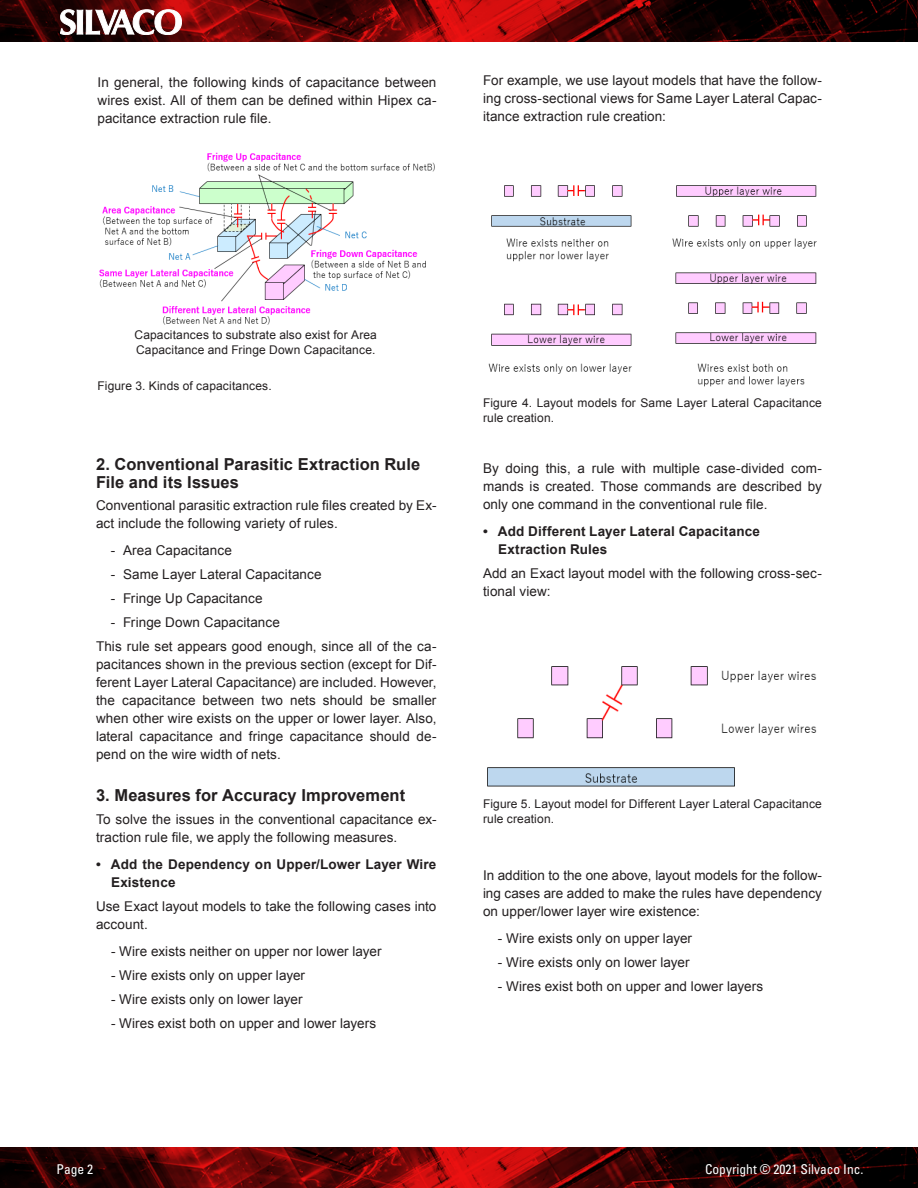
<style>
.page{position:relative;width:918px;height:1188px;background:#fff}
.page>*{position:absolute;margin:0;border:0;box-sizing:border-box;transform-origin:0 0}
.app_note_sub_heading{font:700 16.5px/18px "Arial";letter-spacing:.005em;color:#231f20}
.app_note_body_text{font:13.5px/18px "Arial";letter-spacing:.005em;color:#231f20;text-align:justify}
.bullet{font:13.5px "Arial";letter-spacing:.005em;color:#231f20}
.bullet-2{font:700 13.5px/18px "Arial";letter-spacing:.015em;color:#231f20}
.t1{font:condensed 13.5px "Univers";color:#fff}
.figure_captions{font:12px/15px "Arial";letter-spacing:.01em;color:#231f20}
</style>
<div class="page">
<img style="left:0;top:1147px;width:918px;height:41px">
<img style="left:0;top:0;width:918px;height:42px">
<svg style="left:60px;top:10px;width:122px;height:25px"></svg>
<img style="left:99px;top:152px;width:336px;height:173px">
<img style="left:488px;top:185px;width:329px;height:202px">
<img style="left:487px;top:666px;width:330px;height:121px">
<p class="app_note_body_text" style="left:98px;top:73px;width:340px">In general, the following kinds of capacitance between wires exist. All of them can be defined within Hipex ca&shy;pacitance extraction rule file.</p>
<p class="app_note_body_text" style="left:483px;top:71px;width:340px">For example, we use layout models that have the follow&shy;ing cross-sectional views for Same Layer Lateral Capac&shy;itance extraction rule creation:</p>
<p class="figure_captions" style="left:135px;top:327px;width:244px">Capacitances to substrate also exist for Area<br>Capacitance and Fringe Down Capacitance.</p>
<p class="figure_captions" style="left:98px;top:378px;width:176px">Figure 3. Kinds of capacitances.</p>
<p class="app_note_sub_heading" style="left:96px;top:455px;width:326px">2. Conventional Parasitic Extraction Rule<br>File and its Issues</p>
<p class="app_note_body_text" style="left:96px;top:496px;width:342px">Conventional parasitic extraction rule files created by Ex&shy;act include the following variety of rules.</p>
<p class="bullet" style="left:111px;top:541px;width:123px">- Area Capacitance</p>
<p class="bullet" style="left:111px;top:565px;width:212px">- Same Layer Lateral Capacitance</p>
<p class="bullet" style="left:111px;top:589px;width:153px">- Fringe Up Capacitance</p>
<p class="bullet" style="left:111px;top:613px;width:171px">- Fringe Down Capacitance</p>
<p class="app_note_body_text" style="left:96px;top:637px;width:342px">This rule set appears good enough, since all of the ca&shy;pacitances shown in the previous section (except for Dif&shy;ferent Layer Lateral Capacitance) are included. However, the capacitance between two nets should be smaller when other wire exists on the upper or lower layer. Also, lateral capacitance and fringe capacitance should de&shy;pend on the wire width of nets.</p>
<p class="app_note_sub_heading" style="left:96px;top:787px;width:311px">3. Measures for Accuracy Improvement</p>
<p class="app_note_body_text" style="left:96px;top:810px;width:342px">To solve the issues in the conventional capacitance ex&shy;traction rule file, we apply the following measures.</p>
<p class="bullet-2" style="left:111px;top:855px;width:327px;text-indent:-15px">• Add the Dependency on Upper/Lower Layer Wire<br>Existence</p>
<p class="app_note_body_text" style="left:96px;top:897px;width:342px">Use Exact layout models to take the following cases into account.</p>
<p class="bullet" style="left:111px;top:942px;width:272px">- Wire exists neither on upper nor lower layer</p>
<p class="bullet" style="left:111px;top:966px;width:196px">- Wire exists only on upper layer</p>
<p class="bullet" style="left:111px;top:990px;width:193px">- Wire exists only on lower layer</p>
<p class="bullet" style="left:111px;top:1014px;width:267px">- Wires exist both on upper and lower layers</p>
<p class="figure_captions" style="left:483px;top:395px;width:340px">Figure 4. Layout models for Same Layer Lateral Capacitance rule creation.</p>
<p class="app_note_body_text" style="left:483px;top:460px;width:340px">By doing this, a rule with multiple case-divided com&shy;mands is created. Those commands are described by only one command in the conventional rule file.</p>
<p class="bullet-2" style="left:498px;top:523px;width:264px;text-indent:-15px">• Add Different Layer Lateral Capacitance<br>Extraction Rules</p>
<p class="app_note_body_text" style="left:483px;top:565px;width:340px">Add an Exact layout model with the following cross-sec&shy;tional view:</p>
<p class="figure_captions" style="left:483px;top:797px;width:340px">Figure 5. Layout model for Different Layer Lateral Capacitance rule creation.</p>
<p class="app_note_body_text" style="left:483px;top:866px;width:340px">In addition to the one above, layout models for the follow&shy;ing cases are added to make the rules have dependency on upper/lower layer wire existence:</p>
<p class="bullet" style="left:498px;top:929px;width:196px">- Wire exists only on upper layer</p>
<p class="bullet" style="left:498px;top:953px;width:193px">- Wire exists only on lower layer</p>
<p class="bullet" style="left:498px;top:977px;width:267px">- Wires exist both on upper and lower layers</p>
<p class="t1" style="left:57px;top:1160px;width:38px">Page 2</p>
<p class="t1" style="left:705px;top:1160px;width:160px">Copyright © 2021 Silvaco Inc.</p>
</div>
